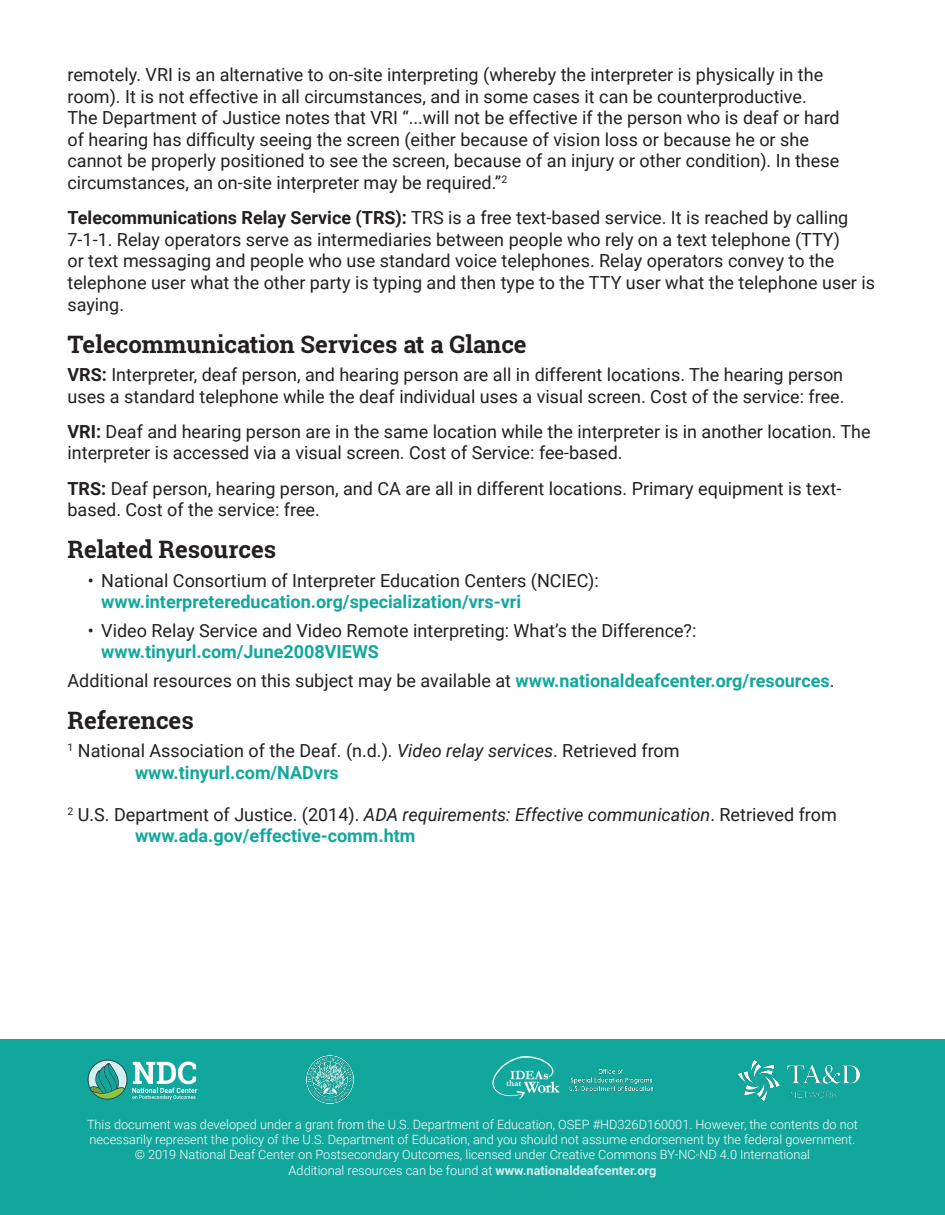
<style>
.page{position:relative;width:945px;height:1215px;background:#fff}
.page>*{position:absolute;margin:0;border:0;box-sizing:border-box;transform-origin:0 0}
.t1{font:700 24px "Roboto Slab";color:#231f20}
.References{font:18px/21.6px "Roboto";color:#231f20}
.t2{font:300 12.75px/15.3px "Roboto";color:#fff;text-align:center}
.s1{font-weight:700}
.s2{font-weight:700;color:#12a79d}
.s3{font-style:italic}
.s4{font-weight:700;color:#d5eef1}
</style>
<div class="page">
<div style="left:0;top:1040px;width:945px;height:175px;background:#12a79d"></div>
<svg style="left:88px;top:1060px;width:109px;height:40px"></svg>
<img style="left:738px;top:1060px;width:121px;height:41px">
<img style="left:569px;top:1069px;width:84px;height:23px">
<img style="left:492px;top:1056px;width:68px;height:43px">
<img style="left:306px;top:1056px;width:48px;height:48px">
<p class="References" style="left:68px;top:63px;width:774px">remotely. VRI is an alternative to on-site interpreting (whereby the interpreter is physically in the room). It is not effective in all circumstances, and in some cases it can be counterproductive.<br>The Department of Justice notes that VRI “...will not be effective if the person who is deaf or hard of hearing has difficulty seeing the screen (either because of vision loss or because he or she cannot be properly positioned to see the screen, because of an injury or other condition). In these circumstances, an on-site interpreter may be required.”<sup>2</sup></p>
<p class="References" style="left:68px;top:206px;width:809px"><span class="s1">Telecommunications Relay Service (TRS):</span> TRS is a free text-based service. It is reached by calling 7-1-1. Relay operators serve as intermediaries between people who rely on a text telephone (TTY)<br>or text messaging and people who use standard voice telephones. Relay operators convey to the telephone user what the other party is typing and then type to the TTY user what the telephone user is saying.</p>
<h1 class="t1" style="left:68px;top:328px;width:461px">Telecommunication Services at a Glance</h1>
<p class="References" style="left:68px;top:363px;width:779px"><span class="s1">VRS:</span> Interpreter, deaf person, and hearing person are all in different locations. The hearing person uses a standard telephone while the deaf individual uses a visual screen. Cost of the service: free.</p>
<p class="References" style="left:68px;top:420px;width:805px"><span class="s1">VRI:</span> Deaf and hearing person are in the same location while the interpreter is in another location. The interpreter is accessed via a visual screen. Cost of Service: fee-based.</p>
<p class="References" style="left:68px;top:477px;width:775px"><span class="s1">TRS:</span> Deaf person, hearing person, and CA are all in different locations. Primary equipment is text&shy;based. Cost of the service: free.</p>
<h1 class="t1" style="left:68px;top:533px;width:210px">Related Resources</h1>
<p class="References" style="left:101px;top:569px;width:499px;text-indent:-14px">• National Consortium of Interpreter Education Centers (NCIEC): <span class="s2">www.interpretereducation.org/specialization/vrs-vri</span></p>
<p class="References" style="left:101px;top:619px;width:597px;text-indent:-14px">• Video Relay Service and Video Remote interpreting: What’s the Difference?: <span class="s2">www.tinyurl.com/June2008VIEWS</span></p>
<p class="References" style="left:68px;top:669px;width:768px">Additional resources on this subject may be available at <span class="s2">www.nationaldeafcenter.org/resources</span>.</p>
<h1 class="t1" style="left:68px;top:704px;width:128px">References</h1>
<p class="References" style="left:135px;top:739px;width:546px;text-indent:-68px"><sup>1</sup> National Association of the Deaf. (n.d.). <span class="s3">Video relay services</span>. Retrieved from <span class="s2">www.tinyurl.com/NADvrs</span></p>
<p class="References" style="left:135px;top:803px;width:703px;text-indent:-68px"><sup>2</sup> U.S. Department of Justice. (2014). <span class="s3">ADA requirements: Effective communication</span>. Retrieved from <span class="s2">www.ada.gov/effective-comm.htm</span></p>
<p class="t2" style="left:87px;top:1116px;width:772px">This document was developed under a grant from the U.S. Department of Education, OSEP #HD326D160001. However, the contents do not necessarily represent the policy of the U.S. Department of Education, and you should not assume endorsement by the federal government. © 2019 National Deaf Center on Postsecondary Outcomes, licensed under Creative Commons BY-NC-ND 4.0 International<br>Additional resources can be found at <span class="s4">www.nationaldeafcenter.org</span></p>
</div>
